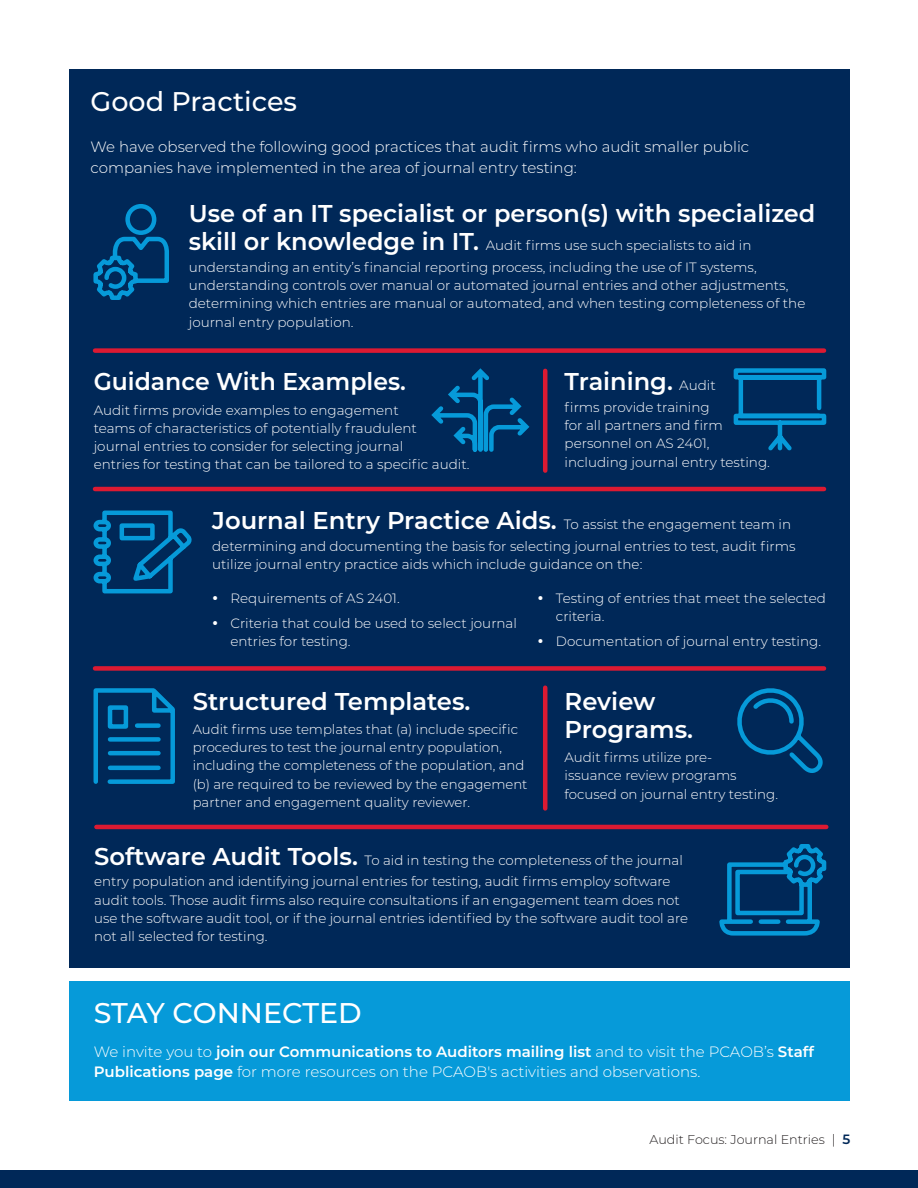
<style>
.page{position:relative;width:918px;height:1188px;background:#fff}
.page>*{position:absolute;margin:0;border:0;box-sizing:border-box;transform-origin:0 0}
.t1{font:500 28.5px "Montserrat";letter-spacing:-.005em;color:#fff}
.Call_Out_Header{font:500 27px "Montserrat";color:#fff}
.Call_Out_Body_Copy{font:600 24.3px/28.3px "Montserrat";color:#fff}
.Call_Out_Body_Copy-2{font:300 15px/20.2px "Montserrat";color:#fff}
.Call_Out_Body_Copy-3{font:300 13.5px/18.3px "Montserrat";color:#fff}
.t2{font:300 12.75px "Montserrat";color:#231f20}
.s1{font-weight:600;font-size:24.3px}
.s2{font-weight:300;font-size:13.5px}
.s3{font-weight:600}
.s4{font-size:13.5px}
.s5{font-weight:600;font-size:13.5px;color:#002858}
</style>
<div class="page">
<div style="left:0;top:1170px;width:918px;height:18px;background:#002858"></div>
<div style="left:69px;top:69px;width:780px;height:898px;background:#002858"></div>
<div style="left:95px;top:348px;width:729px;height:5px;background:#dc1a32"></div>
<hr style="left:95px;top:487px;width:729px;height:4px;background:#dc1a32">
<div style="left:69px;top:982px;width:780px;height:119px;background:#069ad9"></div>
<hr style="left:543px;top:371px;width:4px;height:100px;background:#dc1a32">
<div style="left:95px;top:666px;width:729px;height:5px;background:#dc1a32"></div>
<hr style="left:96px;top:825px;width:730px;height:4px;background:#dc1a32">
<svg style="left:737px;top:688px;width:86px;height:85px"></svg>
<svg style="left:733px;top:368px;width:94px;height:83px"></svg>
<svg style="left:431px;top:368px;width:99px;height:84px"></svg>
<svg style="left:502px;top:787px;width:348px;height:314px"></svg>
<hr style="left:543px;top:688px;width:4px;height:120px;background:#dc1a32">
<svg style="left:92px;top:204px;width:159px;height:626px"></svg>
<svg style="left:213px;top:596px;width:4px;height:4px"></svg>
<svg style="left:213px;top:621px;width:4px;height:4px"></svg>
<p class="Call_Out_Header" style="left:91px;top:83px;width:208px">Good Practices</p>
<p class="Call_Out_Body_Copy-2" style="left:91px;top:136px;width:660px">We have observed the following good practices that audit firms who audit smaller public companies have implemented in the area of journal entry testing:</p>
<p class="Call_Out_Body_Copy" style="left:189px;top:198px;width:628px">Use of an IT specialist or person(s) with specialized</p>
<p class="Call_Out_Body_Copy-3" style="left:189px;top:234px;width:570px;line-height:21.6px"><span class="s1">skill or knowledge in IT.</span> Audit firms use such specialists to aid in understanding an entity’s financial reporting process, including the use of IT systems,</p>
<p class="Call_Out_Body_Copy-3" style="left:189px;top:276px;width:618px">understanding controls over manual or automated journal entries and other adjustments, determining which entries are manual or automated, and when testing completeness of the journal entry population.</p>
<p class="Call_Out_Body_Copy" style="left:94px;top:366px;width:314px">Guidance With Examples.</p>
<p class="Call_Out_Body_Copy-3" style="left:94px;top:400px;width:377px">Audit firms provide examples to engagement<br>teams of characteristics of potentially fraudulent<br>journal entries to consider for selecting journal<br>entries for testing that can be tailored to a specific audit.</p>
<p class="Call_Out_Body_Copy-3" style="left:212px;top:513px;width:585px;line-height:21.6px"><span class="s1">Journal Entry Practice Aids.</span> To assist the engagement team in determining and documenting the basis for selecting journal entries to test, audit firms</p>
<p class="Call_Out_Body_Copy-3" style="left:212px;top:554px;width:432px">utilize journal entry practice aids which include guidance on the:</p>
<p class="Call_Out_Body_Copy" style="left:565px;top:366px;width:153px">Training. <span class="s2">Audit</span></p>
<p class="Call_Out_Body_Copy-3" style="left:565px;top:398px;width:207px">firms provide training<br>for all partners and firm personnel on AS 2401, including journal entry testing.</p>
<p class="Call_Out_Body_Copy-3" style="left:230px;top:589px;width:171px">Requirements of AS 2401.</p>
<p class="Call_Out_Body_Copy-3" style="left:230px;top:614px;width:288px">Criteria that could be used to select journal entries for testing.</p>
<p class="Call_Out_Body_Copy-3" style="left:556px;top:589px;width:271px">Testing of entries that meet the selected criteria.</p>
<p class="Call_Out_Body_Copy-3" style="left:556px;top:632px;width:267px">Documentation of journal entry testing.</p>
<p class="Call_Out_Body_Copy" style="left:565px;top:686px;width:130px">Review<br>Programs.</p>
<p class="Call_Out_Body_Copy-3" style="left:565px;top:748px;width:215px">Audit firms utilize pre-<br>issuance review programs focused on journal entry testing.</p>
<p class="Call_Out_Body_Copy" style="left:193px;top:686px;width:279px">Structured Templates.</p>
<p class="Call_Out_Body_Copy-3" style="left:193px;top:720px;width:336px">Audit firms use templates that (a) include specific procedures to test the journal entry population, including the completeness of the population, and (b) are required to be reviewed by the engagement partner and engagement quality reviewer.</p>
<p class="Call_Out_Body_Copy-3" style="left:94px;top:849px;width:590px;line-height:21.6px"><span class="s1">Software Audit Tools.</span> To aid in testing the completeness of the journal entry population and identifying journal entries for testing, audit firms employ software</p>
<p class="Call_Out_Body_Copy-3" style="left:94px;top:890px;width:595px">audit tools. Those audit firms also require consultations if an engagement team does not use the software audit tool, or if the journal entries identified by the software audit tool are not all selected for testing.</p>
<p class="t1" style="left:94px;top:993px;width:270px">STAY CONNECTED</p>
<p class="Call_Out_Body_Copy-2" style="left:94px;top:1041px;width:722px">We invite you to <span class="s3">join our Communications to Auditors mailing list</span> and to visit the PCAOB’s <span class="s3">Staff<br>Publications page</span> for more resources on the PCAOB's activities and observations.</p>
<p class="t2" style="left:650px;top:1131px;width:202px">Audit Focus: Journal Entries <span class="s4">|</span> <span class="s5">5</span></p>
</div>
